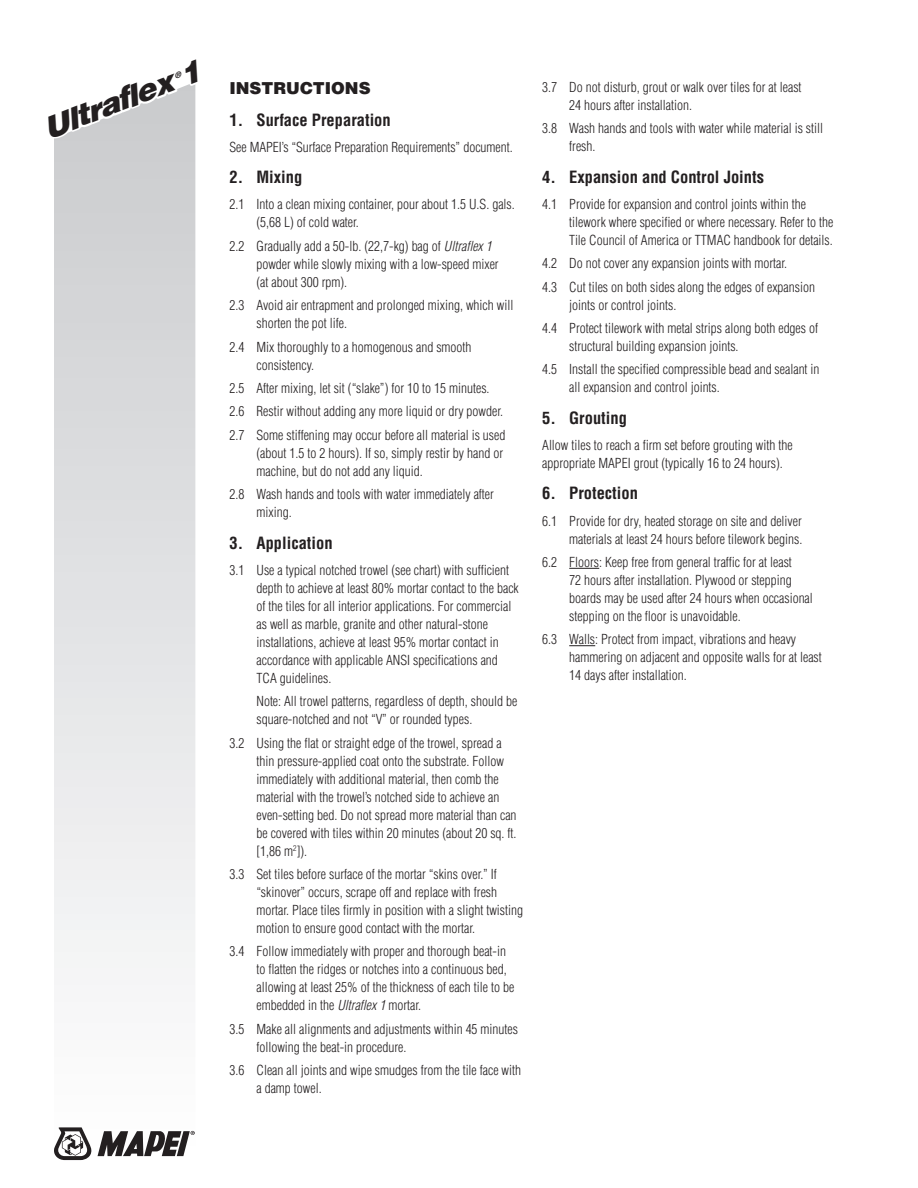
<style>
.page{position:relative;width:918px;height:1188px;background:#fff}
.page>*{position:absolute;margin:0;border:0;box-sizing:border-box;transform-origin:0 0}
.t1{font:italic 900 29.85px "Helvetica LT";color:#231f20;scale:1.05 1}
.t2{font:700 condensed 16.5px "Helvetica LT";color:#231f20}
.t3{font:900 16.5px "Helvetica LT";color:#231f20}
.t4{font:300 condensed 13.5px/18px "Helvetica LT";color:#231f20}
.s1{color:#fff}
.s2{font-style:italic}
</style>
<div class="page">
<svg style="left:54px;top:138px;width:141px;height:1019px"></svg>
<svg style="left:54px;top:1127px;width:38px;height:33px"></svg>
<svg style="left:98px;top:1131px;width:97px;height:25px"></svg>
<hr style="left:569px;top:568px;width:30px;height:1px;background:#231f20">
<svg style="left:569px;top:645px;width:26px;height:1px"></svg>
<svg style="left:59px;top:84px;width:137px;height:54px"></svg>
<h1 class="t1" style="left:37px;top:111px;width:160px;rotate:-21deg">Ultraflex <span class="s1">1</span></h1>
<p class="t3" style="left:230px;top:78px;width:143px">INSTRUCTIONS</p>
<p class="t2" style="left:230px;top:109px;width:163px">1. Surface Preparation</p>
<p class="t4" style="left:230px;top:138px;width:285px">See MAPEI’s “Surface Preparation Requirements” document.</p>
<p class="t2" style="left:230px;top:167px;width:74px">2. Mixing</p>
<p class="t4" style="left:256px;top:195px;width:260px;text-indent:-27px">2.1 Into a clean mixing container, pour about 1.5 U.S. gals. (5,68 L) of cold water.</p>
<p class="t4" style="left:256px;top:237px;width:244px;text-indent:-27px">2.2 Gradually add a 50-lb. (22,7-kg) bag of <span class="s2">Ultraflex 1 </span>powder while slowly mixing with a low-speed mixer (at about 300 rpm).</p>
<p class="t4" style="left:256px;top:296px;width:258px;text-indent:-27px">2.3 Avoid air entrapment and prolonged mixing, which will shorten the pot life.</p>
<p class="t4" style="left:256px;top:338px;width:217px;text-indent:-27px">2.4 Mix thoroughly to a homogenous and smooth consistency.</p>
<p class="t4" style="left:230px;top:376px;width:277px;line-height:23.4px">2.5 After mixing, let sit (“slake”) for 10 to 15 minutes.<br>2.6 Restir without adding any more liquid or dry powder.<br>2.7 Some stiffening may occur before all material is used</p>
<p class="t4" style="left:256px;top:444px;width:248px">(about 1.5 to 2 hours). If so, simply restir by hand or machine, but do not add any liquid.</p>
<p class="t4" style="left:256px;top:485px;width:239px;text-indent:-27px">2.8 Wash hands and tools with water immediately after mixing.</p>
<p class="t2" style="left:230px;top:532px;width:105px">3. Application</p>
<p class="t4" style="left:256px;top:561px;width:264px;text-indent:-27px">3.1 Use a typical notched trowel (see chart) with sufficient depth to achieve at least 80% mortar contact to the back of the tiles for all interior applications. For commercial as well as marble, granite and other natural-stone installations, achieve at least 95% mortar contact in accordance with applicable ANSI specifications and TCA guidelines.</p>
<p class="t4" style="left:256px;top:692px;width:262px">Note: All trowel patterns, regardless of depth, should be square-notched and not “V” or rounded types.</p>
<p class="t4" style="left:256px;top:734px;width:262px;text-indent:-27px">3.2 Using the flat or straight edge of the trowel, spread a thin pressure-applied coat onto the substrate. Follow immediately with additional material, then comb the material with the trowel’s notched side to achieve an even-setting bed. Do not spread more material than can be covered with tiles within 20 minutes (about 20 sq. ft. [1,86 m<sup>2</sup>]).</p>
<p class="t4" style="left:256px;top:865px;width:268px;text-indent:-27px">3.3 Set tiles before surface of the mortar “skins over.” If “skinover” occurs, scrape off and replace with fresh mortar. Place tiles firmly in position with a slight twisting motion to ensure good contact with the mortar.</p>
<p class="t4" style="left:256px;top:942px;width:259px;text-indent:-27px">3.4 Follow immediately with proper and thorough beat-in to flatten the ridges or notches into a continuous bed, allowing at least 25% of the thickness of each tile to be embedded in the <span class="s2">Ultraflex 1</span> mortar.</p>
<p class="t4" style="left:256px;top:1020px;width:263px;text-indent:-27px">3.5 Make all alignments and adjustments within 45 minutes following the beat-in procedure.</p>
<p class="t4" style="left:256px;top:1061px;width:266px;text-indent:-27px">3.6 Clean all joints and wipe smudges from the tile face with a damp towel.</p>
<p class="t4" style="left:569px;top:78px;width:234px;text-indent:-27px">3.7 Do not disturb, grout or walk over tiles for at least<br>24 hours after installation.</p>
<p class="t4" style="left:569px;top:119px;width:255px;text-indent:-27px">3.8 Wash hands and tools with water while material is still fresh.</p>
<p class="t2" style="left:542px;top:166px;width:223px">4. Expansion and Control Joints</p>
<p class="t4" style="left:569px;top:195px;width:266px;text-indent:-27px">4.1 Provide for expansion and control joints within the tilework where specified or where necessary. Refer to the<br>Tile Council of America or TTMAC handbook for details.</p>
<p class="t4" style="left:542px;top:252px;width:274px;line-height:23.4px">4.2 Do not cover any expansion joints with mortar.<br>4.3 Cut tiles on both sides along the edges of expansion</p>
<p class="t4" style="left:542px;top:293px;width:277px;line-height:23.4px;text-indent:27px">joints or control joints.<br>4.4 Protect tilework with metal strips along both edges of</p>
<p class="t4" style="left:542px;top:334px;width:279px;line-height:23.4px;text-indent:27px">structural building expansion joints.<br>4.5 Install the specified compressible bead and sealant in</p>
<p class="t4" style="left:569px;top:378px;width:152px">all expansion and control joints.</p>
<p class="t2" style="left:542px;top:408px;width:86px">5. Grouting</p>
<p class="t4" style="left:542px;top:436px;width:252px">Allow tiles to reach a firm set before grouting with the appropriate MAPEI grout (typically 16 to 24 hours).</p>
<p class="t2" style="left:542px;top:483px;width:97px">6. Protection</p>
<p class="t4" style="left:542px;top:512px;width:262px;text-align:right">6.1 Provide for dry, heated storage on site and deliver materials at least 24 hours before tilework begins.</p>
<p class="t4" style="left:569px;top:553px;width:245px;text-indent:-27px">6.2 Floors: Keep free from general traffic for at least<br>72 hours after installation. Plywood or stepping boards may be used after 24 hours when occasional stepping on the floor is unavoidable.</p>
<p class="t4" style="left:569px;top:630px;width:254px;text-indent:-27px">6.3 Walls: Protect from impact, vibrations and heavy hammering on adjacent and opposite walls for at least<br>14 days after installation.</p>
</div>
